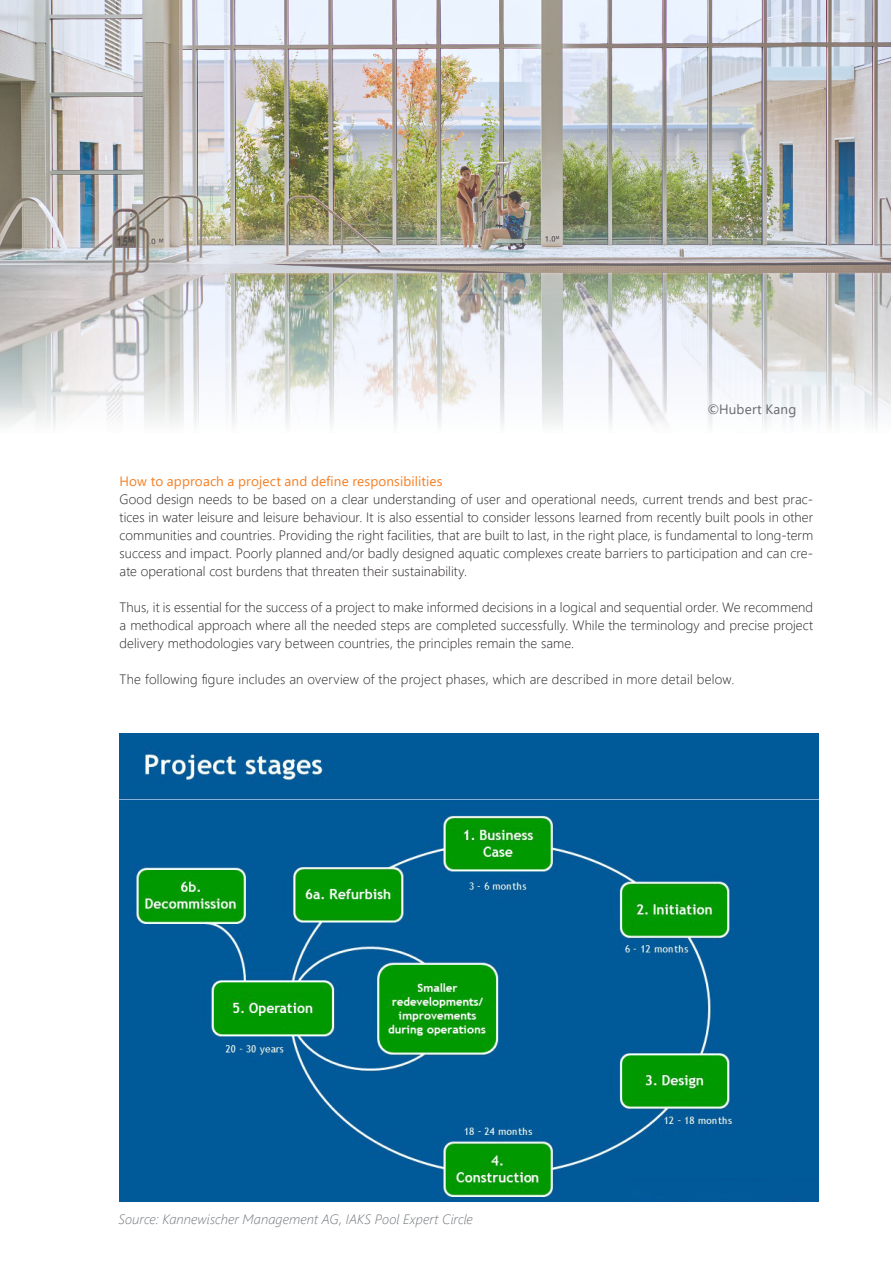
<style>
.page{position:relative;width:893px;height:1263px;background:#fff}
.page>*{position:absolute;margin:0;border:0;box-sizing:border-box;transform-origin:0 0}
.Fließtext_en{font:300 13.5px/18px "Segoe UI";letter-spacing:.01em;color:#231f20;text-align:justify}
.Fließtext_en-2{font:italic 300 13.5px "Segoe UI";letter-spacing:.005em;color:#717478}
.Fließtext_en-3{font:13.5px "Segoe UI";letter-spacing:.01em;color:#f47f24}
.Fließtext_en-4{font:13.5px "Segoe UI";letter-spacing:.015em;color:#65696d}
</style>
<div class="page">
<img style="left:0;top:0;width:891px;height:427px">
<img style="left:120px;top:734px;width:699px;height:468px">
<p class="Fließtext_en-4" style="left:707px;top:396px;width:90px">©Hubert Kang</p>
<p class="Fließtext_en-3" style="left:120px;top:468px;width:324px">How to approach a project and define responsibilities</p>
<p class="Fließtext_en" style="left:120px;top:489px;width:695px">Good design needs to be based on a clear understanding of user and operational needs, current trends and best prac&shy;tices in water leisure and leisure behaviour. It is also essential to consider lessons learned from recently built pools in other communities and countries. Providing the right facilities, that are built to last, in the right place, is fundamental to long-term success and impact. Poorly planned and/or badly designed aquatic complexes create barriers to participation and can cre&shy;ate operational cost burdens that threaten their sustainability.</p>
<p class="Fließtext_en" style="left:120px;top:597px;width:695px">Thus, it is essential for the success of a project to make informed decisions in a logical and sequential order. We recommend a methodical approach where all the needed steps are completed successfully. While the terminology and precise project delivery methodologies vary between countries, the principles remain the same.</p>
<p class="Fließtext_en" style="left:120px;top:669px;width:616px">The following figure includes an overview of the project phases, which are described in more detail below.</p>
<p class="Fließtext_en-2" style="left:119px;top:1206px;width:356px">Source: Kannewischer Management AG, IAKS Pool Expert Circle</p>
</div>
